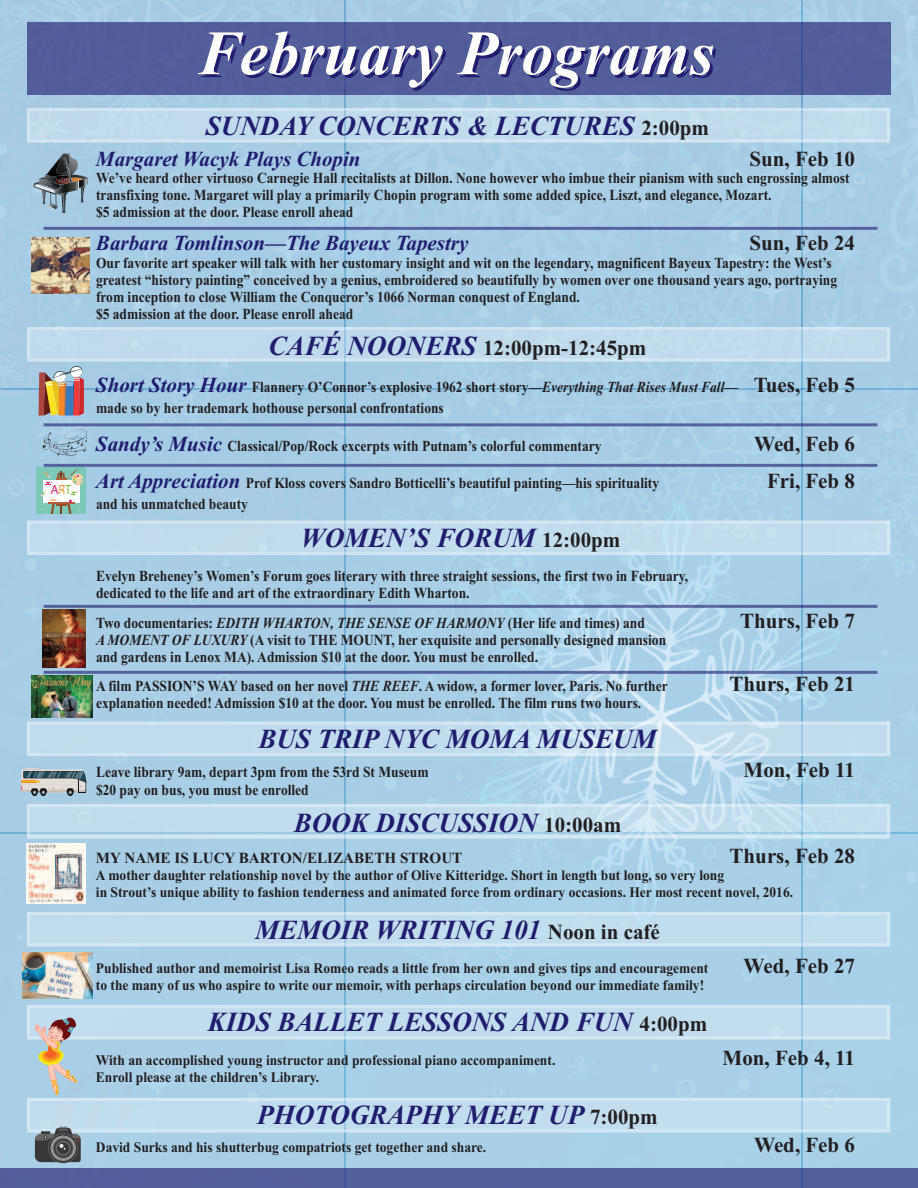
<style>
.page{position:relative;width:918px;height:1188px;background:#fff}
.page>*{position:absolute;margin:0;border:0;box-sizing:border-box;transform-origin:0 0}
.t1{font:italic 700 63px "Times New Roman";color:#fff}
.t2{font:italic 700 27.6px "Times New Roman";color:#211c6e}
.t3{font:700 21.45px "Times New Roman";color:#231f20}
.t4{font:italic 700 21.45px "Times New Roman";color:#211c6e}
.t5{font:700 15.45px "Times New Roman";color:#231f20}
.t6{font:700 15.3px/17.1px "Times New Roman";color:#231f20;scale:.88 1}
.t7{font:700 14.55px/17.1px "Times New Roman";color:#231f20;scale:.92 1}
.t8{font:13.35px "Francois One";color:#dd1668}
.s1{color:#f68b1f}
.s2{color:#96c73c}
.s3{font-style:normal;font-size:21.45px;color:#231f20}
.s4{font-style:italic;font-size:27.6px;color:#211c6e}
.s5{font-style:italic;font-size:21.45px;color:#211c6e}
.s6{font-style:italic}
.s7{font-size:21.45px}
</style>
<div class="page">
<div style="left:0;top:0;width:918px;height:1169px;background:#a8cee6"></div>
<div style="left:0;top:1169px;width:918px;height:19px;background:#535f9b"></div>
<div style="left:27px;top:22px;width:863px;height:73px;background:#525d9a"></div>
<div style="left:30px;top:111px;width:857px;height:29px;background:#c0daeb"></div>
<div style="left:27px;top:108px;width:863px;height:35px;border:3px solid #fff"></div>
<div style="left:30px;top:330px;width:857px;height:29px;background:#bedaeb"></div>
<div style="left:27px;top:327px;width:863px;height:35px;border:3px solid #fff"></div>
<div style="left:30px;top:524px;width:857px;height:28px;background:#c0dced"></div>
<div style="left:27px;top:520px;width:863px;height:35px;border:3px solid #fff"></div>
<div style="left:30px;top:807px;width:857px;height:29px;background:#fff;opacity:.29"></div>
<div style="left:27px;top:804px;width:863px;height:35px;border:3px solid #fff"></div>
<div style="left:30px;top:724px;width:857px;height:29px;background:#fff;opacity:.29"></div>
<div style="left:27px;top:722px;width:863px;height:34px;border:3px solid #fff"></div>
<div style="left:30px;top:915px;width:857px;height:29px;background:#c1dced"></div>
<div style="left:27px;top:912px;width:863px;height:35px;border:3px solid #fff"></div>
<div style="left:30px;top:1008px;width:857px;height:29px;background:#c1dded"></div>
<div style="left:27px;top:1005px;width:863px;height:35px;border:3px solid #fff"></div>
<div style="left:30px;top:1101px;width:857px;height:29px;background:#c1ddee"></div>
<div style="left:27px;top:1098px;width:863px;height:35px;border:3px solid #fff"></div>
<hr style="left:44px;top:227px;width:833px;height:3px;background:#211c6e;opacity:.6">
<hr style="left:44px;top:423px;width:834px;height:3px;background:#211c6e;opacity:.6">
<hr style="left:44px;top:464px;width:834px;height:3px;background:#211c6e;opacity:.6">
<hr style="left:44px;top:605px;width:834px;height:3px;background:#211c6e;opacity:.6">
<hr style="left:44px;top:671px;width:834px;height:3px;background:#211c6e;opacity:.6">
<svg style="left:39px;top:365px;width:45px;height:51px;background:#b58d77"></svg>
<svg style="left:43px;top:429px;width:45px;height:27px"></svg>
<div style="left:36px;top:467px;width:50px;height:46px;background:#7cc7b5"></div>
<svg style="left:40px;top:469px;width:43px;height:44px"></svg>
<svg style="left:35px;top:1126px;width:46px;height:36px;background:#63686a"></svg>
<svg style="left:35px;top:1018px;width:42px;height:77px;background:#bfb8af"></svg>
<svg style="left:21px;top:768px;width:66px;height:26px;background:#9ba2a2"></svg>
<svg style="left:34px;top:153px;width:54px;height:60px;background:#7f94a1"></svg>
<img style="left:31px;top:237px;width:59px;height:56px">
<img style="left:42px;top:610px;width:44px;height:57px">
<img style="left:32px;top:675px;width:60px;height:42px">
<img style="left:27px;top:844px;width:59px;height:59px">
<img style="left:22px;top:952px;width:70px;height:47px">
<p class="t8" style="left:51px;top:485px;width:22px">A<span class="s1">R</span><span class="s2">T</span></p>
<h1 class="t1" style="left:198px;top:16px;width:518px">February Programs</h1>
<h2 class="t2" style="left:206px;top:109px;width:505px">SUNDAY CONCERTS &amp; LECTURES <span class="s3">2:00pm</span></h2>
<h3 class="t4" style="left:96px;top:146px;width:266px">Margaret Wacyk Plays Chopin</h3>
<h3 class="t3" style="left:749px;top:146px;width:107px">Sun, Feb 10</h3>
<p class="t6" style="left:96px;top:169px;width:858px">We’ve heard other virtuoso Carnegie Hall recitalists at Dillon. None however who imbue their pianism with such engrossing almost transfixing tone. Margaret will play a primarily Chopin program with some added spice, Liszt, and elegance, Mozart.<br>$5 admission at the door. Please enroll ahead</p>
<h3 class="t4" style="left:96px;top:231px;width:374px">Barbara Tomlinson—The Bayeux Tapestry</h3>
<h3 class="t3" style="left:749px;top:231px;width:107px">Sun, Feb 24</h3>
<p class="t6" style="left:96px;top:254px;width:844px">Our favorite art speaker will talk with her customary insight and wit on the legendary, magnificent Bayeux Tapestry: the West’s greatest “history painting” conceived by a genius, embroidered so beautifully by women over one thousand years ago, portraying from inception to close William the Conqueror’s 1066 Norman conquest of England.<br>$5 admission at the door. Please enroll ahead</p>
<h3 class="t3" style="left:269px;top:335px;width:379px"><span class="s4">CAFÉ NOONERS</span> 12:00pm-12:45pm</h3>
<p class="t6" style="left:96px;top:376px;width:864px;line-height:21.8px"><span class="s5">Short Story Hour</span> Flannery O’Connor’s explosive 1962 short story—<span class="s6">Everything That Rises Must Fall</span>— <span class="s7">Tues, Feb 5 </span>made so by her trademark hothouse personal confrontations</p>
<p class="t6" style="left:96px;top:437px;width:576px"><span class="s5">Sandy’s Music</span> Classical/Pop/Rock excerpts with Putnam’s colorful commentary</p>
<h3 class="t3" style="left:754px;top:431px;width:102px">Wed, Feb 6</h3>
<p class="t6" style="left:96px;top:474px;width:641px"><span class="s5">Art Appreciation</span> Prof Kloss covers Sandro Botticelli’s beautiful painting—his spirituality</p>
<h3 class="t3" style="left:767px;top:468px;width:90px">Fri, Feb 8</h3>
<p class="t6" style="left:96px;top:496px;width:174px">and his unmatched beauty</p>
<h2 class="t2" style="left:301px;top:521px;width:321px">WOMEN’S FORUM <span class="s3">12:00pm</span></h2>
<p class="t6" style="left:96px;top:567px;width:674px">Evelyn Breheney’s Women’s Forum goes literary with three straight sessions, the first two in February, dedicated to the life and art of the extraordinary Edith Wharton.</p>
<p class="t6" style="left:96px;top:614px;width:625px">Two documentaries: <span class="s6">EDITH WHARTON, THE SENSE OF HARMONY</span> (Her life and times) and</p>
<h3 class="t3" style="left:740px;top:608px;width:116px">Thurs, Feb 7</h3>
<p class="t6" style="left:96px;top:631px;width:649px"><span class="s6">A MOMENT OF LUXURY</span> (A visit to THE MOUNT, her exquisite and personally designed mansion and gardens in Lenox MA). Admission $10 at the door. You must be enrolled.</p>
<p class="t6" style="left:96px;top:677px;width:651px">A film PASSION’S WAY based on her novel <span class="s6">THE REEF</span>. A widow, a former lover, Paris. No further</p>
<h3 class="t3" style="left:730px;top:671px;width:127px">Thurs, Feb 21</h3>
<p class="t6" style="left:96px;top:694px;width:621px">explanation needed! Admission $10 at the door. You must be enrolled. The film runs two hours.</p>
<h2 class="t2" style="left:258px;top:722px;width:400px">BUS TRIP NYC MOMA MUSEUM</h2>
<p class="t6" style="left:96px;top:764px;width:380px">Leave library 9am, depart 3pm from the 53rd St Museum</p>
<h3 class="t3" style="left:744px;top:758px;width:113px">Mon, Feb 11</h3>
<p class="t6" style="left:96px;top:781px;width:243px">$20 pay on bus, you must be enrolled</p>
<h2 class="t2" style="left:294px;top:806px;width:329px">BOOK DISCUSSION <span class="s3">10:00am</span></h2>
<p class="t5" style="left:96px;top:848px;width:368px">MY NAME IS LUCY BARTON/ELIZABETH STROUT</p>
<h3 class="t3" style="left:730px;top:843px;width:127px">Thurs, Feb 28</h3>
<p class="t7" style="left:96px;top:866px;width:759px">A mother daughter relationship novel by the author of Olive Kitteridge. Short in length but long, so very long<br>in Strout’s unique ability to fashion tenderness and animated force from ordinary occasions. Her most recent novel, 2016.</p>
<h2 class="t2" style="left:255px;top:913px;width:406px">MEMOIR WRITING 101 <span class="s3">Noon in café</span></h2>
<p class="t7" style="left:96px;top:959px;width:667px">Published author and memoirist Lisa Romeo reads a little from her own and gives tips and encouragement</p>
<h3 class="t3" style="left:744px;top:953px;width:113px">Wed, Feb 27</h3>
<p class="t7" style="left:96px;top:976px;width:663px">to the many of us who aspire to write our memoir, with perhaps circulation beyond our immediate family!</p>
<h2 class="t2" style="left:208px;top:1006px;width:501px">KIDS BALLET LESSONS AND FUN <span class="s3">4:00pm</span></h2>
<p class="t7" style="left:96px;top:1052px;width:501px">With an accomplished young instructor and professional piano accompaniment.</p>
<h3 class="t3" style="left:723px;top:1045px;width:134px">Mon, Feb 4, 11</h3>
<p class="t7" style="left:96px;top:1069px;width:244px">Enroll please at the children’s Library.</p>
<h2 class="t2" style="left:257px;top:1098px;width:402px">PHOTOGRAPHY MEET UP <span class="s3">7:00pm</span></h2>
<p class="t7" style="left:96px;top:1138px;width:426px">David Surks and his shutterbug compatriots get together and share.</p>
<h3 class="t3" style="left:754px;top:1132px;width:102px">Wed, Feb 6</h3>
</div>
